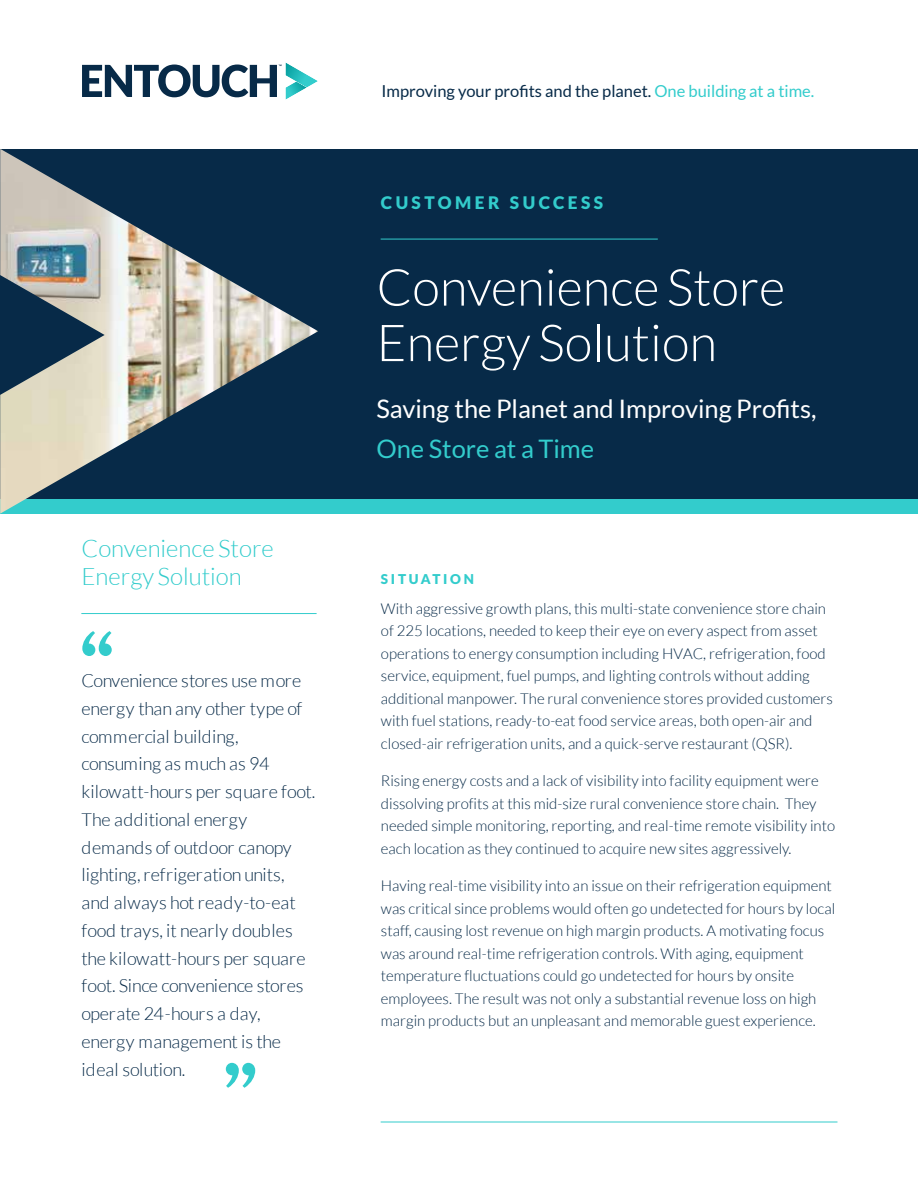
<style>
.page{position:relative;width:918px;height:1188px;background:#fff}
.page>*{position:absolute;margin:0;border:0;box-sizing:border-box;transform-origin:0 0}
.t1{font:300 51px/55.5px "Lato";color:#fff}
.t2{font:25.5px "Lato";color:#fff}
.t3{font:25.5px "Lato";color:#3cc}
.t4{font:300 24px/27.5px "Lato";color:#3cc}
.t5{font:300 18px/27.8px "Lato";letter-spacing:-.01em;color:#072a48}
.t6{font:900 17.25px "Lato";letter-spacing:.2em;color:#3cc}
.t7{font:16.5px "Lato";color:#072a48}
.t8{font:300 15px/22.5px "Lato";color:#072a48}
.t9{font:900 13.5px "Lato";letter-spacing:.2em;color:#3cc}
.s1{color:#3cc}
</style>
<div class="page">
<svg style="left:82px;top:62px;width:236px;height:38px"></svg>
<div style="left:0;top:149px;width:918px;height:350px;background:#072a48"></div>
<div style="left:0;top:499px;width:918px;height:14px;background:#3cc"></div>
<img style="left:0;top:149px;width:318px;height:365px">
<hr style="left:381px;top:239px;width:277px;height:1px;background:#3cc">
<hr style="left:381px;top:1122px;width:456px;height:1px;background:#3cc">
<svg style="left:82px;top:631px;width:30px;height:25px"></svg>
<svg style="left:226px;top:1063px;width:29px;height:25px"></svg>
<hr style="left:81px;top:613px;width:236px;height:1px;background:#3cc">
<h3 class="t4" style="left:81px;top:537px;width:194px">Convenience Store<br>Energy Solution</h3>
<p class="t5" style="left:81px;top:668px;width:236px">Convenience stores use more energy than any other type of commercial building, consuming as much as 94 kilowatt-hours per square foot.<br>The additional energy demands of outdoor canopy lighting, refrigeration units, and always hot ready-to-eat food trays, it nearly doubles the kilowatt-hours per square foot. Since convenience stores operate 24-hours a day, energy management is the ideal solution.</p>
<p class="t7" style="left:382px;top:81px;width:434px">Improving your profits and the planet. <span class="s1">One building at a time.</span></p>
<p class="t6" style="left:381px;top:196px;width:224px">CUSTOMER SUCCESS</p>
<h1 class="t1" style="left:376px;top:263px;width:410px">Convenience Store<br>Energy Solution</h1>
<h2 class="t2" style="left:376px;top:395px;width:442px">Saving the Planet and Improving Profits,</h2>
<h2 class="t3" style="left:376px;top:434px;width:219px">One Store at a Time</h2>
<p class="t9" style="left:381px;top:574px;width:95px">SITUATION</p>
<p class="t8" style="left:381px;top:598px;width:454px">With aggressive growth plans, this multi-state convenience store chain of 225 locations, needed to keep their eye on every aspect from asset operations to energy consumption including HVAC, refrigeration, food service, equipment, fuel pumps, and lighting controls without adding additional manpower. The rural convenience stores provided customers with fuel stations, ready-to-eat food service areas, both open-air and closed-air refrigeration units, and a quick-serve restaurant (QSR).</p>
<p class="t8" style="left:381px;top:771px;width:456px">Rising energy costs and a lack of visibility into facility equipment were dissolving profits at this mid-size rural convenience store chain. They needed simple monitoring, reporting, and real-time remote visibility into each location as they continued to acquire new sites aggressively.</p>
<p class="t8" style="left:381px;top:876px;width:456px">Having real-time visibility into an issue on their refrigeration equipment was critical since problems would often go undetected for hours by local staff, causing lost revenue on high margin products. A motivating focus was around real-time refrigeration controls. With aging, equipment temperature fluctuations could go undetected for hours by onsite employees. The result was not only a substantial revenue loss on high margin products but an unpleasant and memorable guest experience.</p>
</div>
